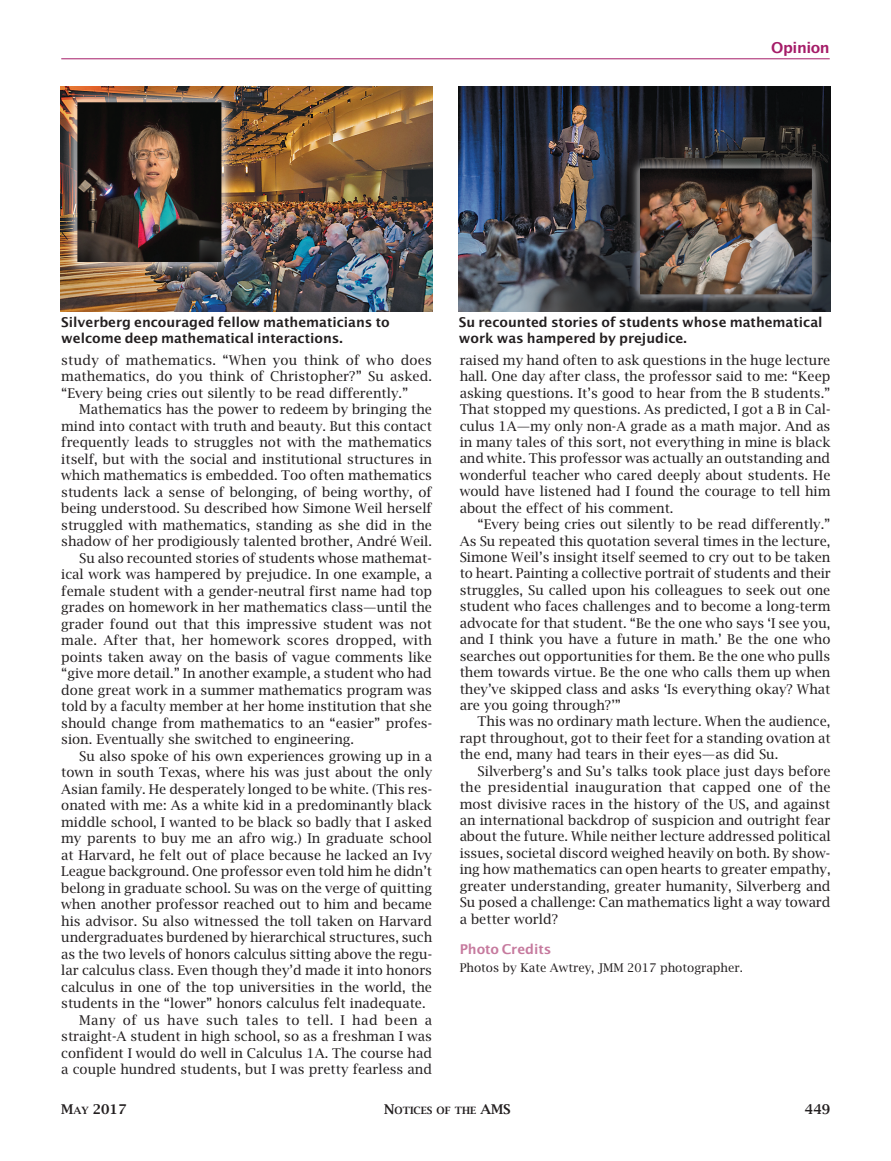
<style>
.page{position:relative;width:891px;height:1161px;background:#fff}
.page>*{position:absolute;margin:0;border:0;box-sizing:border-box;transform-origin:0 0}
.t1{font:600 15px "Lucida Sans";letter-spacing:-.03em;color:#a51c68}
.t2{font:13.5px/16.5px "Lucida Bright";color:#231f20;text-align:justify}
.t3{font:600 13.5px/16.5px "Lucida Sans";letter-spacing:-.005em;color:#231f20}
.t4{font:13.5px "Lucida Bright";letter-spacing:.04em;color:#231f20}
.t5{font:600 13.5px "Lucida Sans";letter-spacing:-.005em;color:#c67a9e}
.t6{font:600 13.5px "Lucida Bright";color:#231f20}
.t7{font:12px "Lucida Bright";color:#231f20}
.t8{font:600 10.05px "Lucida Bright Smallcaps";color:#231f20}
.s1{font-family:"Lucida Bright Smallcaps"}
.s2{font-family:"Lucida Bright Smallcaps";font-size:10.05px}
.s3{font-size:13.5px}
</style>
<div class="page">
<hr style="left:61px;top:58px;width:769px;height:1px;background:#a51c68">
<img style="left:459px;top:86px;width:371px;height:225px">
<img style="left:61px;top:86px;width:371px;height:225px">
<p class="t1" style="left:771px;top:39px;width:60px">Opinion</p>
<p class="t3" style="left:61px;top:313px;width:330px">Silverberg encouraged fellow mathematicians to welcome deep mathematical interactions.</p>
<p class="t3" style="left:459px;top:313px;width:365px">Su recounted stories of students whose mathematical work was hampered by prejudice.</p>
<p class="t2" style="left:61px;top:351px;width:372px">study of mathematics. “When you think of who does mathematics, do you think of Christopher?” Su asked. “Every being cries out silently to be read differently.”</p>
<p class="t2" style="left:79px;top:401px;width:354px">Mathematics has the power to redeem by bringing the</p>
<p class="t2" style="left:61px;top:417px;width:372px">mind into contact with truth and beauty. But this contact</p>
<p class="t2" style="left:61px;top:434px;width:372px">frequently leads to struggles not with the mathematics</p>
<p class="t2" style="left:61px;top:450px;width:372px">itself, but with the social and institutional structures in</p>
<p class="t2" style="left:61px;top:467px;width:372px">which mathematics is embedded. Too often mathematics</p>
<p class="t2" style="left:61px;top:483px;width:372px">students lack a sense of belonging, of being worthy, of</p>
<p class="t2" style="left:61px;top:500px;width:372px">being understood. Su described how Simone Weil herself</p>
<p class="t2" style="left:61px;top:516px;width:372px">struggled with mathematics, standing as she did in the</p>
<p class="t2" style="left:61px;top:533px;width:372px">shadow of her prodigiously talented brother, André Weil.</p>
<p class="t2" style="left:79px;top:549px;width:354px">Su also recounted stories of students whose mathemat-</p>
<p class="t2" style="left:61px;top:566px;width:372px">ical work was hampered by prejudice. In one example, a</p>
<p class="t2" style="left:61px;top:583px;width:372px">female student with a gender-neutral first name had top</p>
<p class="t2" style="left:61px;top:599px;width:372px">grades on homework in her mathematics class—until the</p>
<p class="t2" style="left:61px;top:616px;width:372px">grader found out that this impressive student was not</p>
<p class="t2" style="left:61px;top:632px;width:372px">male. After that, her homework scores dropped, with</p>
<p class="t2" style="left:61px;top:649px;width:372px">points taken away on the basis of vague comments like</p>
<p class="t2" style="left:61px;top:665px;width:372px">“give more detail.” In another example, a student who had</p>
<p class="t2" style="left:61px;top:682px;width:372px">done great work in a summer mathematics program was</p>
<p class="t2" style="left:61px;top:698px;width:372px">told by a faculty member at her home institution that she</p>
<p class="t2" style="left:61px;top:715px;width:372px">should change from mathematics to an “easier” profes-</p>
<p class="t2" style="left:61px;top:731px;width:294px">sion. Eventually she switched to engineering.</p>
<p class="t2" style="left:79px;top:748px;width:354px">Su also spoke of his own experiences growing up in a</p>
<p class="t2" style="left:61px;top:764px;width:372px">town in south Texas, where his was just about the only</p>
<p class="t2" style="left:61px;top:781px;width:372px">Asian family. He desperately longed to be white. (This res-</p>
<p class="t2" style="left:61px;top:797px;width:372px">onated with me: As a white kid in a predominantly black</p>
<p class="t2" style="left:61px;top:814px;width:372px">middle school, I wanted to be black so badly that I asked</p>
<p class="t2" style="left:61px;top:830px;width:372px">my parents to buy me an afro wig.) In graduate school</p>
<p class="t2" style="left:61px;top:847px;width:372px">at Harvard, he felt out of place because he lacked an Ivy</p>
<p class="t2" style="left:61px;top:863px;width:372px">League background. One professor even told him he didn’t</p>
<p class="t2" style="left:61px;top:880px;width:372px">belong in graduate school. Su was on the verge of quitting</p>
<p class="t2" style="left:61px;top:896px;width:372px">when another professor reached out to him and became</p>
<p class="t2" style="left:61px;top:913px;width:372px">his advisor. Su also witnessed the toll taken on Harvard</p>
<p class="t2" style="left:61px;top:929px;width:373px">undergraduates burdened by hierarchical structures, such</p>
<p class="t2" style="left:61px;top:946px;width:372px">as the two levels of honors calculus sitting above the regu-</p>
<p class="t2" style="left:61px;top:962px;width:372px">lar calculus class. Even though they’d made it into honors</p>
<p class="t2" style="left:61px;top:979px;width:372px">calculus in one of the top universities in the world, the</p>
<p class="t2" style="left:61px;top:995px;width:366px">students in the “lower” honors calculus felt inadequate.</p>
<p class="t4" style="left:79px;top:1012px;width:354px">Many of us have such tales to tell. I had been a</p>
<p class="t2" style="left:61px;top:1028px;width:372px">straight-A student in high school, so as a freshman I was</p>
<p class="t2" style="left:61px;top:1045px;width:372px">confident I would do well in Calculus 1A. The course had</p>
<p class="t2" style="left:61px;top:1061px;width:372px">a couple hundred students, but I was pretty fearless and</p>
<p class="t2" style="left:460px;top:351px;width:372px">raised my hand often to ask questions in the huge lecture hall. One day after class, the professor said to me: “Keep asking questions. It’s good to hear from the B students.” That stopped my questions. As predicted, I got a B in Cal&shy;culus 1A—my only non-A grade as a math major. And as in many tales of this sort, not everything in mine is black and white. This professor was actually an outstanding and wonderful teacher who cared deeply about students. He would have listened had I found the courage to tell him about the effect of his comment.</p>
<p class="t2" style="left:460px;top:516px;width:373px;text-indent:18px">“Every being cries out silently to be read differently.” As Su repeated this quotation several times in the lecture, Simone Weil’s insight itself seemed to cry out to be taken to heart. Painting a collective portrait of students and their struggles, Su called upon his colleagues to seek out one student who faces challenges and to become a long-term advocate for that student. “Be the one who says ‘I see you, and I think you have a future in math.’ Be the one who searches out opportunities for them. Be the one who pulls them towards virtue. Be the one who calls them up when they’ve skipped class and asks ‘Is everything okay? What are you going through?’”</p>
<p class="t2" style="left:460px;top:713px;width:372px;text-indent:18px">This was no ordinary math lecture. When the audience, rapt throughout, got to their feet for a standing ovation at the end, many had tears in their eyes—as did Su.</p>
<p class="t2" style="left:460px;top:762px;width:372px;text-indent:18px">Silverberg’s and Su’s talks took place just days before the presidential inauguration that capped one of the most divisive races in the history of the US, and against an international backdrop of suspicion and outright fear about the future. While neither lecture addressed political issues, societal discord weighed heavily on both. By show&shy;ing how mathematics can open hearts to greater empathy, greater understanding, greater humanity, Silverberg and Su posed a challenge: Can mathematics light a way toward a better world?</p>
<p class="t5" style="left:460px;top:940px;width:93px">Photo Credits</p>
<p class="t7" style="left:460px;top:960px;width:285px">Photos by Kate Awtrey, JMM 2017 photographer.</p>
<p class="t6" style="left:61px;top:1101px;width:67px"><span class="s1">M</span><span class="s2">AY</span> 2017</p>
<p class="t8" style="left:384px;top:1105px;width:127px"><span class="s3">N</span>OTICES OF THE <span class="s3">AMS</span></p>
<p class="t6" style="left:805px;top:1101px;width:27px">449</p>
</div>
